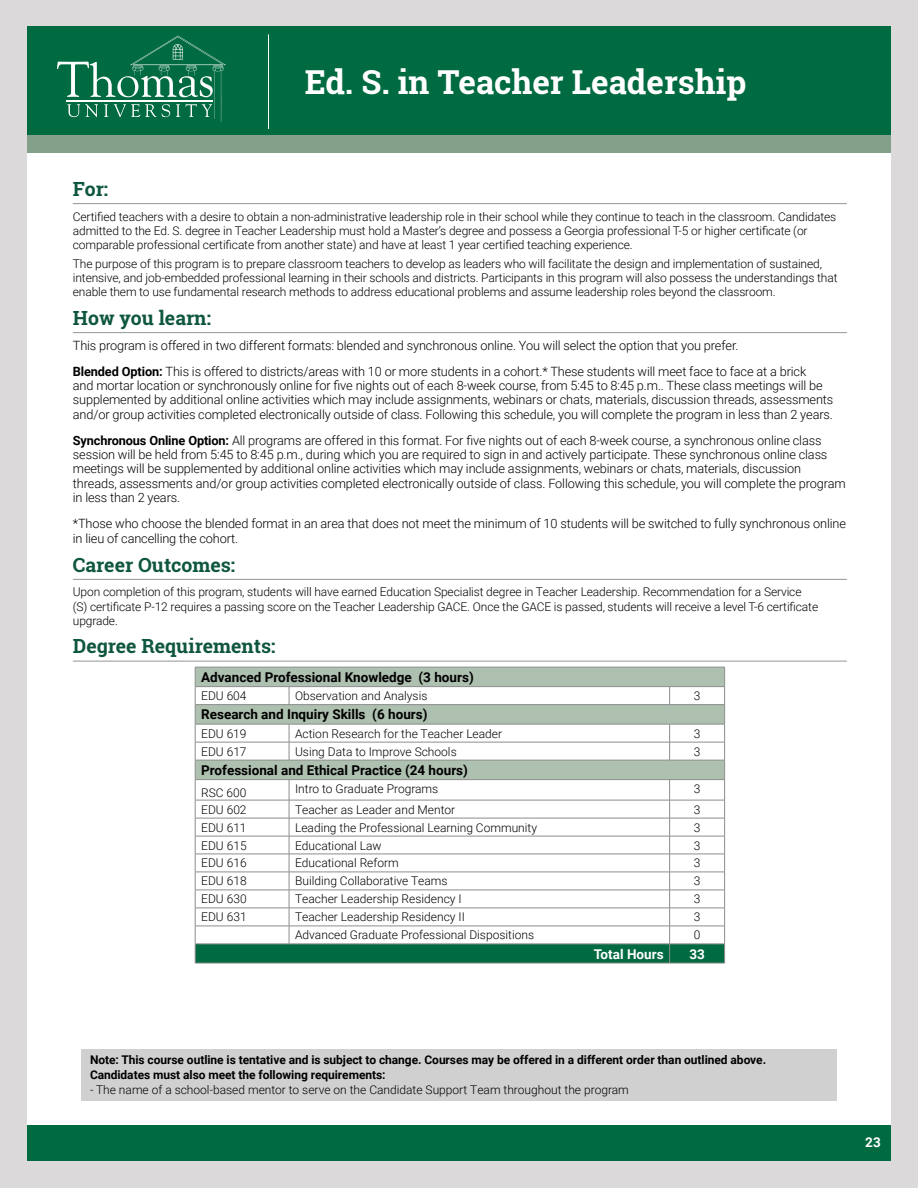
<style>
.page{position:relative;width:918px;height:1188px;background:#fff}
.page>*{position:absolute;margin:0;border:0;box-sizing:border-box;transform-origin:0 0}
.t1{font:700 33px "Roboto Slab";color:#fff}
.t2{font:700 19.5px "Roboto Slab";color:#0f5640}
.t3{font:700 13.5px "Roboto";color:#000}
.t4{font:700 13.5px "Roboto";color:#fff}
.t5{font:300 12.75px/14.2px "Roboto";letter-spacing:-.01em;color:#000}
.t6{font:300 12px/14.2px "Roboto";letter-spacing:-.01em;color:#000}
.t7{font:700 12px/15px "Roboto";letter-spacing:-.005em;color:#000}
.s1{font-weight:700}
</style>
<div class="page">
<div style="left:27px;top:1125px;width:864px;height:36px;background:#006a41"></div>
<div style="left:0;top:0;width:918px;height:1188px;border:27px solid #dbd9da"></div>
<div style="left:27px;top:26px;width:864px;height:118px;background:#006a41"></div>
<div style="left:27px;top:135px;width:864px;height:18px;background:#83a18a"></div>
<hr style="left:268px;top:34px;width:1px;height:95px;background:#fff">
<svg style="left:57px;top:36px;width:169px;height:86px"></svg>
<hr style="left:73px;top:203px;width:774px;height:1px;background:#939598">
<hr style="left:73px;top:332px;width:774px;height:1px;background:#939598">
<hr style="left:73px;top:579px;width:774px;height:1px;background:#939598">
<hr style="left:73px;top:661px;width:774px;height:1px;background:#939598">
<svg style="left:195px;top:667px;width:530px;height:296px"></svg>
<hr style="left:195px;top:963px;width:94px;height:1px;background:#8b8d8d">
<hr style="left:289px;top:963px;width:381px;height:1px;background:#8b8d8d">
<hr style="left:670px;top:963px;width:55px;height:1px;background:#8b8d8d">
<div style="left:81px;top:1049px;width:756px;height:52px;background:#d1d0d0"></div>
<h1 class="t1" style="left:305px;top:59px;width:443px">Ed. S. in Teacher Leadership</h1>
<h2 class="t2" style="left:73px;top:175px;width:37px">For:</h2>
<p class="t6" style="left:73px;top:209px;width:765px">Certified teachers with a desire to obtain a non-administrative leadership role in their school while they continue to teach in the classroom. Candidates admitted to the Ed. S. degree in Teacher Leadership must hold a Master’s degree and possess a Georgia professional T-5 or higher certificate (or comparable professional certificate from another state) and have at least 1 year certified teaching experience.</p>
<p class="t6" style="left:73px;top:256px;width:766px">The purpose of this program is to prepare classroom teachers to develop as leaders who will facilitate the design and implementation of sustained, intensive, and job-embedded professional learning in their schools and districts. Participants in this program will also possess the understandings that enable them to use fundamental research methods to address educational problems and assume leadership roles beyond the classroom.</p>
<h2 class="t2" style="left:73px;top:304px;width:140px">How you learn:</h2>
<p class="t5" style="left:73px;top:332px;width:735px;line-height:26.2px">This program is offered in two different formats: blended and synchronous online. You will select the option that you prefer.<br><span class="s1">Blended Option:</span> This is offered to districts/areas with 10 or more students in a cohort.* These students will meet face to face at a brick</p>
<p class="t5" style="left:73px;top:378px;width:762px">and mortar location or synchronously online for five nights out of each 8-week course, from 5:45 to 8:45 p.m.. These class meetings will be supplemented by additional online activities which may include assignments, webinars or chats, materials, discussion threads, assessments and/or group activities completed electronically outside of class. Following this schedule, you will complete the program in less than 2 years.</p>
<p class="t5" style="left:73px;top:433px;width:774px"><span class="s1">Synchronous Online Option:</span> All programs are offered in this format. For five nights out of each 8-week course, a synchronous online class session will be held from 5:45 to 8:45 p.m., during which you are required to sign in and actively participate. These synchronous online class meetings will be supplemented by additional online activities which may include assignments, webinars or chats, materials, discussion threads, assessments and/or group activities completed electronically outside of class. Following this schedule, you will complete the program in less than 2 years.</p>
<p class="t5" style="left:73px;top:516px;width:775px;line-height:15px">*Those who choose the blended format in an area that does not meet the minimum of 10 students will be switched to fully synchronous online in lieu of cancelling the cohort.</p>
<h2 class="t2" style="left:73px;top:551px;width:164px">Career Outcomes:</h2>
<p class="t6" style="left:73px;top:585px;width:747px">Upon completion of this program, students will have earned Education Specialist degree in Teacher Leadership. Recommendation for a Service (S) certificate P-12 requires a passing score on the Teacher Leadership GACE. Once the GACE is passed, students will receive a level T-6 certificate upgrade.</p>
<h2 class="t2" style="left:73px;top:633px;width:204px">Degree Requirements:</h2>
<p class="t3" style="left:201px;top:667px;width:274px">Advanced Professional Knowledge (3 hours)</p>
<p class="t6" style="left:201px;top:688px;width:47px">EDU 604</p>
<p class="t6" style="left:295px;top:688px;width:134px">Observation and Analysis</p>
<p class="t6" style="left:694px;top:688px;width:8px">3</p>
<p class="t3" style="left:201px;top:705px;width:228px">Research and Inquiry Skills (6 hours)</p>
<p class="t6" style="left:201px;top:726px;width:47px">EDU 619</p>
<p class="t6" style="left:295px;top:726px;width:209px">Action Research for the Teacher Leader</p>
<p class="t6" style="left:694px;top:726px;width:8px">3</p>
<p class="t6" style="left:201px;top:744px;width:47px">EDU 617</p>
<p class="t6" style="left:295px;top:744px;width:163px">Using Data to Improve Schools</p>
<p class="t6" style="left:694px;top:744px;width:8px">3</p>
<p class="t3" style="left:201px;top:760px;width:268px">Professional and Ethical Practice (24 hours)</p>
<p class="t6" style="left:201px;top:785px;width:47px">RSC 600</p>
<p class="t6" style="left:295px;top:781px;width:145px">Intro to Graduate Programs</p>
<p class="t6" style="left:694px;top:781px;width:8px">3</p>
<p class="t6" style="left:201px;top:802px;width:47px">EDU 602</p>
<p class="t6" style="left:295px;top:802px;width:162px">Teacher as Leader and Mentor</p>
<p class="t6" style="left:694px;top:802px;width:8px">3</p>
<p class="t6" style="left:201px;top:820px;width:47px">EDU 611</p>
<p class="t6" style="left:295px;top:820px;width:244px">Leading the Professional Learning Community</p>
<p class="t6" style="left:694px;top:820px;width:8px">3</p>
<p class="t6" style="left:201px;top:838px;width:47px">EDU 615</p>
<p class="t6" style="left:295px;top:838px;width:88px">Educational Law</p>
<p class="t6" style="left:694px;top:838px;width:8px">3</p>
<p class="t6" style="left:201px;top:856px;width:47px">EDU 616</p>
<p class="t6" style="left:295px;top:856px;width:105px">Educational Reform</p>
<p class="t6" style="left:694px;top:856px;width:8px">3</p>
<p class="t6" style="left:201px;top:874px;width:47px">EDU 618</p>
<p class="t6" style="left:295px;top:874px;width:154px">Building Collaborative Teams</p>
<p class="t6" style="left:694px;top:874px;width:8px">3</p>
<p class="t6" style="left:201px;top:892px;width:47px">EDU 630</p>
<p class="t6" style="left:295px;top:892px;width:168px">Teacher Leadership Residency I</p>
<p class="t6" style="left:694px;top:892px;width:8px">3</p>
<p class="t6" style="left:201px;top:910px;width:47px">EDU 631</p>
<p class="t6" style="left:295px;top:910px;width:171px">Teacher Leadership Residency II</p>
<p class="t6" style="left:694px;top:910px;width:8px">3</p>
<p class="t6" style="left:295px;top:928px;width:240px">Advanced Graduate Professional Dispositions</p>
<p class="t6" style="left:694px;top:928px;width:8px">0</p>
<p class="t4" style="left:594px;top:944px;width:71px">Total Hours</p>
<p class="t4" style="left:689px;top:944px;width:17px">33</p>
<p class="t7" style="left:90px;top:1052px;width:678px">Note: This course outline is tentative and is subject to change. Courses may be offered in a different order than outlined above.<br>Candidates must also meet the following requirements:</p>
<p class="t6" style="left:90px;top:1082px;width:540px">- The name of a school-based mentor to serve on the Candidate Support Team throughout the program</p>
<p class="t4" style="left:865px;top:1132px;width:17px">23</p>
</div>
